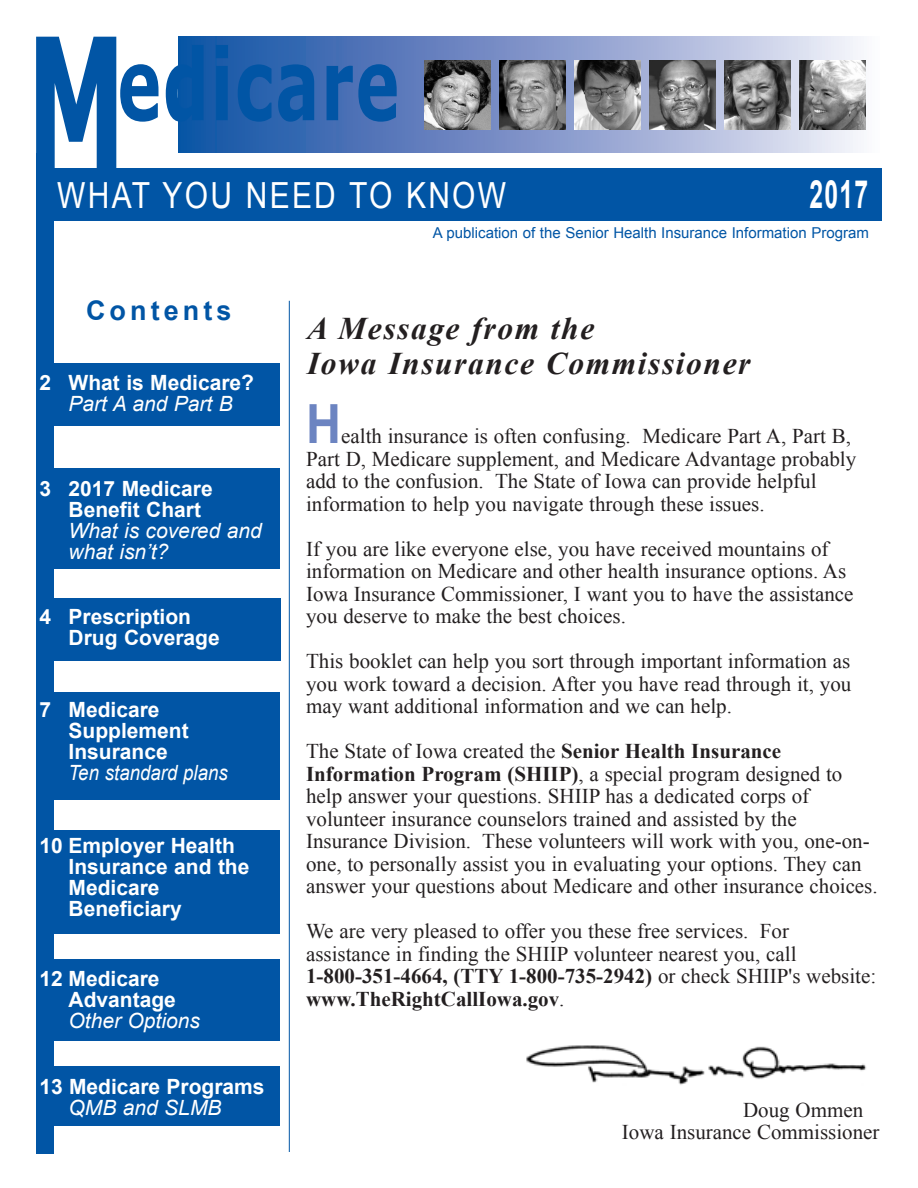
<style>
.page{position:relative;width:918px;height:1188px;background:#fff}
.page>*{position:absolute;margin:0;border:0;box-sizing:border-box;transform-origin:0 0}
.t1{font:700 189px "Tahoma";color:#0155a5;scale:.57 1}
.t2{font:700 99px "Verdana";letter-spacing:.025em;color:#0155a5;scale:.67 1}
.t3{font:700 54px "Arial";color:#6c84c1;scale:.9 1}
.t4{font:700 38.85px "Arial";color:#fff;scale:.64 1}
.t5{font:36px "Arial";letter-spacing:.075em;color:#fff;scale:.83 1}
.t6{font:italic 700 31.5px "Times New Roman";letter-spacing:.05em;color:#231f20}
.t7{font:700 27px "Arial";letter-spacing:.15em;color:#0155a5}
.t8{font:21px/22.5px "Times New Roman";color:#231f20}
.t9{font:700 21px/21px "Arial";color:#fff}
.t10{font:700 21px/22.5px "Times New Roman";color:#231f20}
.t11{font:italic 21px "Arial";color:#fff}
.t12{font:italic 21px "Arial";color:#fff;scale:.89 1}
.t13{font:15px "Arial";color:#0155a5}
.s1{font-weight:700}
.s2{font-weight:400}
</style>
<div class="page">
<svg style="left:179px;top:36px;width:687px;height:116px;background:#698ac2"></svg>
<img style="left:424px;top:60px;width:66px;height:69px">
<img style="left:799px;top:60px;width:66px;height:69px">
<img style="left:724px;top:60px;width:66px;height:69px">
<img style="left:649px;top:60px;width:66px;height:69px">
<img style="left:574px;top:60px;width:66px;height:69px">
<img style="left:499px;top:60px;width:66px;height:69px">
<div style="left:36px;top:168px;width:846px;height:53px;background:#0155a5"></div>
<hr style="left:289px;top:301px;width:1px;height:851px;background:#0155a5">
<div style="left:36px;top:153px;width:17px;height:1000px;background:#0155a5"></div>
<div style="left:36px;top:1066px;width:244px;height:60px;background:#0155a5"></div>
<div style="left:36px;top:959px;width:244px;height:82px;background:#0155a5"></div>
<div style="left:36px;top:830px;width:244px;height:104px;background:#0155a5"></div>
<div style="left:41px;top:692px;width:239px;height:108px;background:#0155a5"></div>
<div style="left:40px;top:468px;width:240px;height:101px;background:#0155a5"></div>
<div style="left:40px;top:363px;width:240px;height:63px;background:#0155a5"></div>
<div style="left:42px;top:598px;width:239px;height:63px;background:#0155a5"></div>
<img style="left:526px;top:1045px;width:341px;height:40px">
<p class="t1" style="left:28px;top:-27px;width:171px">M</p>
<p class="t2" style="left:117px;top:14px;width:422px">edicare</p>
<p class="t5" style="left:57px;top:172px;width:542px">WHAT YOU NEED TO KNOW</p>
<p class="t4" style="left:809px;top:168px;width:93px">2017</p>
<p class="t7" style="left:86px;top:292px;width:147px">Contents</p>
<p class="t9" style="left:39px;top:372px;width:216px">2 What is Medicare?</p>
<p class="t11" style="left:69px;top:390px;width:166px">Part A and Part B</p>
<p class="t9" style="left:69px;top:479px;width:146px;text-indent:-29px">3 2017 Medicare<br>Benefit Chart</p>
<p class="t11" style="left:69px;top:517px;width:195px">What is covered and</p>
<p class="t11" style="left:69px;top:538px;width:101px">what isn’t?</p>
<p class="t9" style="left:39px;top:607px;width:153px">4 Prescription</p>
<p class="t9" style="left:69px;top:628px;width:153px">Drug Coverage</p>
<p class="t9" style="left:69px;top:699px;width:122px;text-indent:-29px">7 Medicare<br>Supplement<br>Insurance</p>
<p class="t12" style="left:69px;top:759px;width:181px">Ten standard plans</p>
<p class="t9" style="left:69px;top:836px;width:182px;text-indent:-29px">10 Employer Health<br>Insurance and the</p>
<p class="t9" style="left:69px;top:878px;width:115px">Medicare<br>Beneficiary</p>
<p class="t9" style="left:39px;top:969px;width:122px">12 Medicare</p>
<p class="t9" style="left:69px;top:990px;width:109px">Advantage</p>
<p class="t11" style="left:69px;top:1007px;width:133px">Other Options</p>
<p class="t9" style="left:39px;top:1077px;width:227px">13 Medicare Programs</p>
<p class="t11" style="left:69px;top:1094px;width:154px">QMB and SLMB</p>
<p class="t13" style="left:433px;top:223px;width:438px">A publication of the Senior Health Insurance Information Program</p>
<p class="t6" style="left:307px;top:307px;width:289px">A Message from the</p>
<p class="t6" style="left:307px;top:341px;width:445px">Iowa Insurance Commissioner</p>
<p class="t3" style="left:306px;top:388px;width:40px">H</p>
<p class="t8" style="left:306px;top:425px;width:552px;text-indent:35px">ealth insurance is often confusing. Medicare Part A, Part B, Part D, Medicare supplement, and Medicare Advantage probably add to the confusion. The State of Iowa can provide helpful information to help you navigate through these issues.</p>
<p class="t8" style="left:306px;top:537px;width:524px">If you are like everyone else, you have received mountains of</p>
<p class="t8" style="left:306px;top:560px;width:549px">information on Medicare and other health insurance options. As<br>Iowa Insurance Commissioner, I want you to have the assistance you deserve to make the best choices.</p>
<p class="t8" style="left:306px;top:650px;width:547px;text-align:justify">This booklet can help you sort through important information as you work toward a decision. After you have read through it, you may want additional information and we can help.</p>
<p class="t8" style="left:306px;top:740px;width:538px">The State of Iowa created the <span class="s1">Senior Health Insurance<br>Information Program (SHIIP)</span>, a special program designed to help answer your questions. SHIIP has a dedicated corps of</p>
<p class="t8" style="left:306px;top:807px;width:573px">volunteer insurance counselors trained and assisted by the Insurance Division. These volunteers will work with you, one-on&shy;one, to personally assist you in evaluating your options. They can answer your questions about Medicare and other insurance choices.</p>
<p class="t8" style="left:306px;top:920px;width:485px">We are very pleased to offer you these free services. For</p>
<p class="t8" style="left:306px;top:942px;width:492px">assistance in finding the SHIIP volunteer nearest you, call</p>
<p class="t10" style="left:306px;top:965px;width:572px">1-800-351-4664, (TTY 1-800-735-2942) <span class="s2">or check SHIIP's website: </span>www.TheRightCallIowa.gov<span class="s2">.</span></p>
<p class="t8" style="left:743px;top:1098px;width:122px">Doug Ommen</p>
<p class="t8" style="left:622px;top:1121px;width:259px">Iowa Insurance Commissioner</p>
</div>
